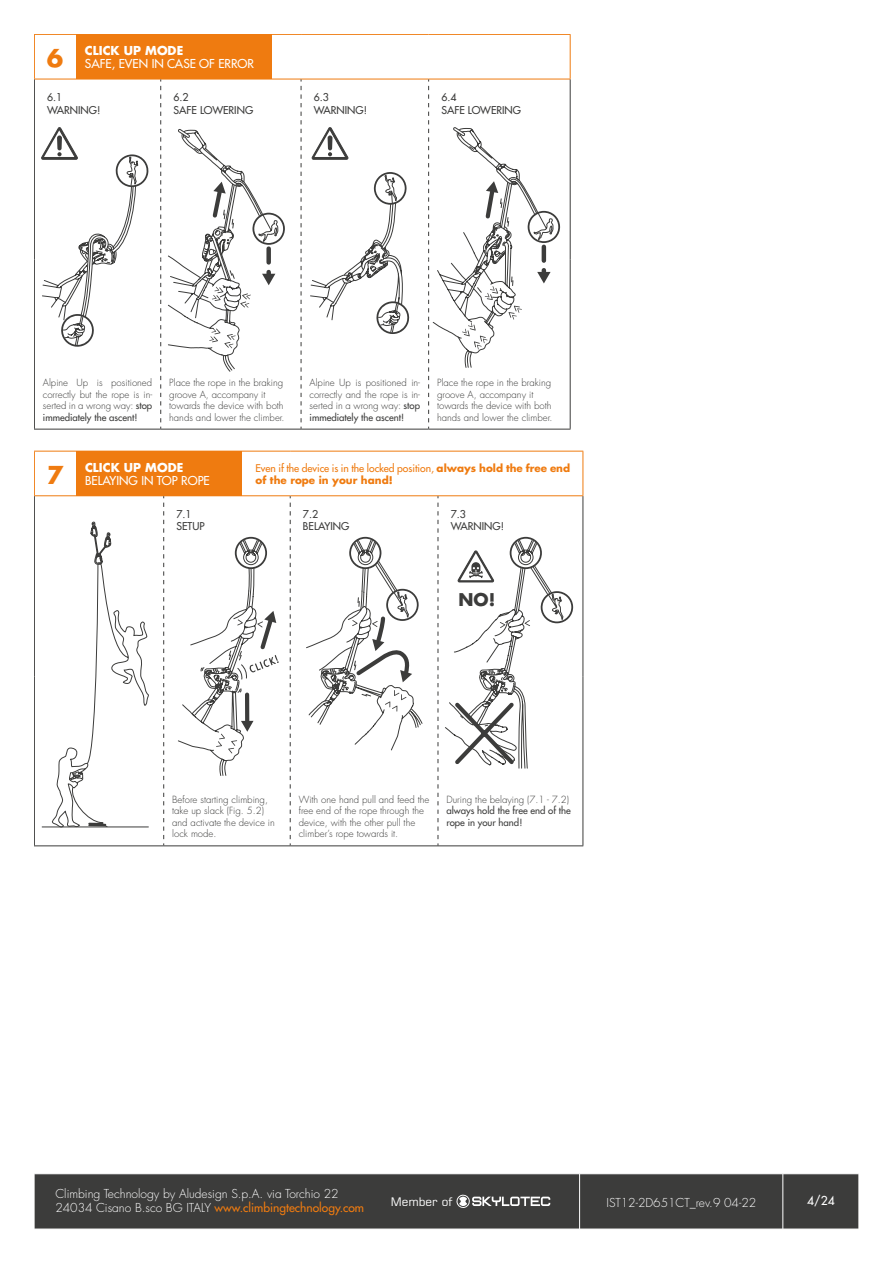
<style>
.page{position:relative;width:893px;height:1263px;background:#fff}
.page>*{position:absolute;margin:0;border:0;box-sizing:border-box;transform-origin:0 0}
.t1{font:700 24px "Futura LTW1 G";color:#ef7b10}
.t2{font:700 17.1px "Futura LTW1 G";color:#3c3c3b}
.t3{font:300 12px/14.4px "Futura LTW1 G";color:#fff}
.t4{font:500 12px "Futura LTW1 G";color:#fff}
.t5{font:700 12px "Futura LTW1 G";color:#fff}
.t6{font:11.7px "Square 721 BT";color:#fff}
.t7{font:500 10.5px/12.6px "Futura LTW1 G";color:#3c3c3b}
.t8{font:700 10.35px/12px "Futura LTW1 G";color:#ef7b10}
.t9{font:300 9.6px/11.6px "Futura LTW1 G";color:#3c3c3b}
.t10{font:500 9.6px/11.6px "Futura LTW1 G";color:#3c3c3b}
.s1{font-weight:500}
.s2{font-weight:500;color:#ef7b10}
</style>
<div class="page">
<div style="left:35px;top:1174px;width:824px;height:55px;background:#3c3c3b"></div>
<hr style="left:579px;top:1174px;width:1px;height:55px;background:#fff">
<hr style="left:782px;top:1174px;width:1px;height:55px;background:#fff">
<svg style="left:456px;top:1194px;width:94px;height:15px"></svg>
<svg style="left:168px;top:129px;width:117px;height:243px"></svg>
<svg style="left:41px;top:127px;width:108px;height:220px"></svg>
<hr style="left:34px;top:35px;width:1px;height:44px;background:#ef7b10">
<hr style="left:34px;top:34px;width:127px;height:1px;background:#ef7b10">
<hr style="left:161px;top:34px;width:140px;height:1px;background:#ef7b10">
<hr style="left:301px;top:34px;width:128px;height:1px;background:#ef7b10">
<hr style="left:429px;top:34px;width:142px;height:1px;background:#ef7b10">
<hr style="left:570px;top:35px;width:1px;height:44px;background:#ef7b10">
<hr style="left:34px;top:79px;width:127px;height:1px;background:#ef7b10">
<hr style="left:161px;top:79px;width:140px;height:1px;background:#ef7b10">
<hr style="left:301px;top:79px;width:128px;height:1px;background:#ef7b10">
<hr style="left:429px;top:79px;width:142px;height:1px;background:#ef7b10">
<hr style="left:34px;top:79px;width:1px;height:181px;background:#3c3c3b">
<hr style="left:570px;top:79px;width:1px;height:181px;background:#3c3c3b">
<hr style="left:34px;top:260px;width:1px;height:169px;background:#3c3c3b">
<hr style="left:34px;top:429px;width:127px;height:1px;background:#3c3c3b">
<svg style="left:160px;top:79px;width:1px;height:350px"></svg>
<hr style="left:161px;top:429px;width:140px;height:1px;background:#3c3c3b">
<svg style="left:301px;top:79px;width:1px;height:350px"></svg>
<hr style="left:301px;top:429px;width:128px;height:1px;background:#3c3c3b">
<svg style="left:310px;top:79px;width:250px;height:350px"></svg>
<hr style="left:570px;top:260px;width:1px;height:169px;background:#3c3c3b">
<hr style="left:429px;top:429px;width:142px;height:1px;background:#3c3c3b">
<div style="left:76px;top:34px;width:196px;height:45px;background:#ef7b10"></div>
<hr style="left:42px;top:827px;width:106px;height:1px;background:#3c3c3b">
<svg style="left:445px;top:537px;width:128px;height:232px"></svg>
<hr style="left:34px;top:451px;width:1px;height:44px;background:#ef7b10">
<hr style="left:34px;top:451px;width:130px;height:1px;background:#ef7b10">
<hr style="left:164px;top:451px;width:126px;height:1px;background:#ef7b10">
<hr style="left:290px;top:451px;width:148px;height:1px;background:#ef7b10">
<hr style="left:438px;top:451px;width:145px;height:1px;background:#ef7b10">
<hr style="left:583px;top:451px;width:1px;height:44px;background:#ef7b10">
<hr style="left:34px;top:495px;width:130px;height:1px;background:#ef7b10">
<hr style="left:164px;top:495px;width:126px;height:1px;background:#ef7b10">
<hr style="left:290px;top:495px;width:148px;height:1px;background:#ef7b10">
<hr style="left:438px;top:495px;width:145px;height:1px;background:#ef7b10">
<hr style="left:34px;top:496px;width:1px;height:181px;background:#3c3c3b">
<hr style="left:583px;top:496px;width:1px;height:181px;background:#3c3c3b">
<hr style="left:34px;top:677px;width:1px;height:168px;background:#3c3c3b">
<hr style="left:34px;top:845px;width:130px;height:1px;background:#3c3c3b">
<svg style="left:52px;top:496px;width:371px;height:349px"></svg>
<hr style="left:164px;top:845px;width:126px;height:1px;background:#3c3c3b">
<hr style="left:290px;top:845px;width:148px;height:1px;background:#3c3c3b">
<svg style="left:438px;top:496px;width:1px;height:349px"></svg>
<hr style="left:583px;top:677px;width:1px;height:168px;background:#3c3c3b">
<hr style="left:438px;top:845px;width:145px;height:1px;background:#3c3c3b">
<div style="left:77px;top:451px;width:165px;height:44px;background:#ef7b10"></div>
<h1 class="t1" style="left:47px;top:37px;width:18px">6</h1>
<p class="t5" style="left:85px;top:40px;width:100px">CLICK UP MODE</p>
<p class="t4" style="left:85px;top:54px;width:171px">SAFE, EVEN IN CASE OF ERROR</p>
<p class="t7" style="left:47px;top:90px;width:55px">6.1<br>WARNING!</p>
<p class="t7" style="left:173px;top:90px;width:81px">6.2<br>SAFE LOWERING</p>
<p class="t7" style="left:314px;top:90px;width:55px">6.3<br>WARNING!</p>
<p class="t7" style="left:441px;top:90px;width:81px">6.4<br>SAFE LOWERING</p>
<p class="t9" style="left:43px;top:376px;width:111px;text-align:justify">Alpine Up is positioned correctly but the rope is in&shy;serted in a wrong way: <span class="s1">stop immediately the ascent!</span></p>
<p class="t9" style="left:169px;top:376px;width:117px">Place the rope in the braking groove A, accompany it towards the device with both hands and lower the climber.</p>
<p class="t9" style="left:310px;top:376px;width:112px;text-align:justify">Alpine Up is positioned in&shy;correctly and the rope is in&shy;serted in a wrong way: <span class="s1">stop immediately the ascent!</span></p>
<p class="t9" style="left:437px;top:376px;width:117px">Place the rope in the braking groove A, accompany it towards the device with both hands and lower the climber.</p>
<h1 class="t1" style="left:47px;top:453px;width:18px">7</h1>
<p class="t5" style="left:85px;top:457px;width:100px">CLICK UP MODE</p>
<p class="t4" style="left:85px;top:471px;width:126px">BELAYING IN TOP ROPE</p>
<p class="t8" style="left:255px;top:461px;width:316px"><span class="s1">Even if the device is in the locked position,</span> always hold the free end of the rope in your hand!</p>
<p class="t7" style="left:176px;top:506px;width:30px">7.1<br>SETUP</p>
<p class="t7" style="left:303px;top:506px;width:48px">7.2<br>BELAYING</p>
<p class="t7" style="left:451px;top:506px;width:55px">7.3<br>WARNING!</p>
<h2 class="t2" style="left:458px;top:585px;width:38px">NO!</h2>
<p class="t9" style="left:172px;top:793px;width:104px">Before starting climbing, take up slack (Fig. 5.2) and activate the device in lock mode.</p>
<p class="t9" style="left:299px;top:793px;width:132px">With one hand pull and feed the free end of the rope through the device, with the other pull the climber’s rope towards it.</p>
<p class="t9" style="left:446px;top:793px;width:124px">During the belaying (7.1 - 7.2)</p>
<p class="t10" style="left:446px;top:804px;width:126px">always hold the free end of the rope in your hand!</p>
<p class="t3" style="left:55px;top:1185px;width:310px">Climbing Technology by Aludesign S.p.A. via Torchio 22<br>24034 Cisano B.sco BG ITALY <span class="s2">www.climbingtechnology.com</span></p>
<p class="t6" style="left:391px;top:1194px;width:63px">Member of</p>
<p class="t3" style="left:607px;top:1194px;width:151px">IST12-2D651CT_rev.9 04-22</p>
<p class="t4" style="left:807px;top:1191px;width:29px">4/24</p>
</div>
